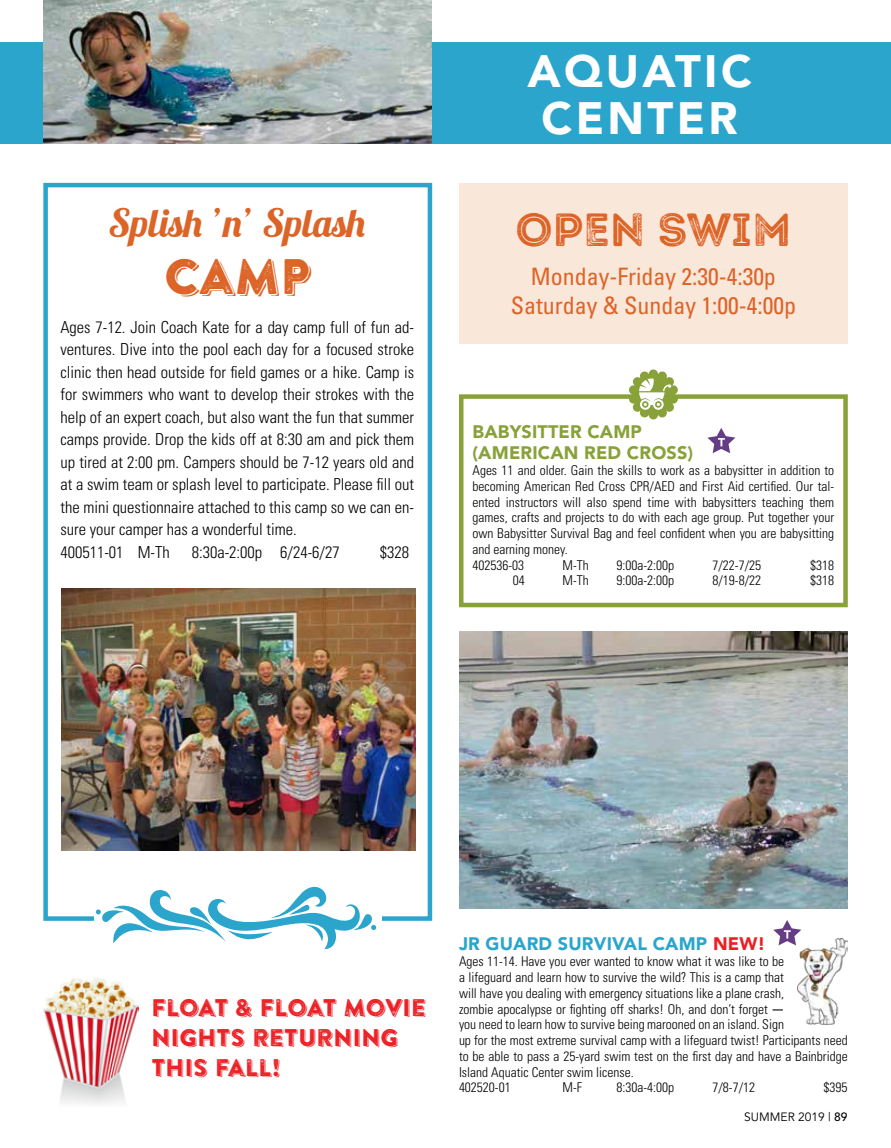
<style>
.page{position:relative;width:891px;height:1148px;background:#fff}
.page>*{position:absolute;margin:0;border:0;box-sizing:border-box;transform-origin:0 0}
.t1{font:49.5px "Brandon Printed One Shadow";color:#dd6427}
.t2{font:46.5px "Intro Rust G Base 2 Line";color:#dd6427}
.t3{font:900 45px/46.5px "Avenir";letter-spacing:.075em;color:#fff;text-align:center}
.t4{font:39px "Lobster 1.3";color:#dd6427}
.t5{font:condensed 24px/28.5px "Univers";color:#dd6427;text-align:center}
.t6{font:24px/30px "Brandon Printed One Shadow";color:#ed1f24}
.t7{font:900 18px/21.6px "Avenir";letter-spacing:.01em;color:#88a139}
.t8{font:900 18px "Avenir";letter-spacing:.01em;color:#2ba5cc}
.t9{font:300 condensed 16.5px/22.5px "Univers";color:#000}
.t10{font:300 condensed 13.5px/15.8px "Univers";color:#000}
.t11{font:12px "Avenir";color:#000}
.s1{color:#ed1f24}
.s2{font-family:"Gotham";font-weight:400;font-stretch:normal}
.s3{font-weight:500}
</style>
<div class="page">
<div style="left:0;top:42px;width:891px;height:102px;background:#2ba5cc"></div>
<div style="left:459px;top:183px;width:389px;height:161px;background:#f9e7da"></div>
<img style="left:43px;top:0;width:389px;height:143px">
<img style="left:62px;top:588px;width:354px;height:262px">
<img style="left:459px;top:631px;width:389px;height:277px">
<div style="left:43px;top:183px;width:389px;height:737px;border:4px solid #2ba5cc"></div>
<div style="left:94px;top:896px;width:287px;height:47px;background:#fff"></div>
<svg style="left:96px;top:886px;width:280px;height:64px"></svg>
<svg style="left:707px;top:428px;width:28px;height:25px"></svg>
<div style="left:459px;top:394px;width:389px;height:213px;border:4px solid #88a139"></div>
<svg style="left:629px;top:369px;width:49px;height:50px"></svg>
<img style="left:798px;top:938px;width:50px;height:86px">
<svg style="left:773px;top:920px;width:28px;height:25px"></svg>
<img style="left:43px;top:977px;width:95px;height:127px">
<h3 class="t4" style="left:109px;top:198px;width:259px">Splish ’n’ Splash</h3>
<h1 class="t1" style="left:163px;top:246px;width:149px">CAMP</h1>
<p class="t9" style="left:60px;top:315px;width:355px">Ages 7-12. Join Coach Kate for a day camp full of fun ad&shy;ventures. Dive into the pool each day for a focused stroke clinic then head outside for field games or a hike. Camp is for swimmers who want to develop their strokes with the help of an expert coach, but also want the fun that summer camps provide. Drop the kids off at 8:30 am and pick them up tired at 2:00 pm. Campers should be 7-12 years old and at a swim team or splash level to participate. Please fill out the mini questionnaire attached to this camp so we can en&shy;sure your camper has a wonderful time.<br>400511-01 M-Th</p>
<p class="t9" style="left:192px;top:540px;width:150px">8:30a-2:00p 6/24-6/27</p>
<p class="t9" style="left:380px;top:540px;width:31px">$328</p>
<h3 class="t3" style="left:527px;top:48px;width:226px">AQUATIC<br>CENTER</h3>
<h2 class="t2" style="left:516px;top:200px;width:277px">OPEN SWIM</h2>
<h3 class="t5" style="left:511px;top:262px;width:287px">Monday-Friday 2:30-4:30p<br>Saturday &amp; Sunday 1:00-4:00p</h3>
<h3 class="t7" style="left:472px;top:420px;width:222px">BABYSITTER CAMP (AMERICAN RED CROSS)</h3>
<p class="t10" style="left:472px;top:462px;width:363px">Ages 11 and older. Gain the skills to work as a babysitter in addition to becoming American Red Cross CPR/AED and First Aid certified. Our tal&shy;ented instructors will also spend time with babysitters teaching them games, crafts and projects to do with each age group. Put together your own Babysitter Survival Bag and feel confident when you are babysitting and earning money.<br>402536-03</p>
<p class="t10" style="left:563px;top:557px;width:28px">M-Th</p>
<p class="t10" style="left:617px;top:557px;width:59px">9:00a-2:00p</p>
<p class="t10" style="left:713px;top:557px;width:50px">7/22-7/25</p>
<p class="t10" style="left:810px;top:557px;width:25px">$318</p>
<p class="t10" style="left:513px;top:572px;width:13px">04</p>
<p class="t10" style="left:563px;top:572px;width:28px">M-Th</p>
<p class="t10" style="left:617px;top:572px;width:59px">9:00a-2:00p</p>
<p class="t10" style="left:713px;top:572px;width:50px">8/19-8/22</p>
<p class="t10" style="left:810px;top:572px;width:25px">$318</p>
<h3 class="t6" style="left:151px;top:993px;width:276px">FLOAT &amp; FLOAT MOVIE<br>NIGHTS RETURNING<br>THIS FALL!</h3>
<h3 class="t8" style="left:459px;top:933px;width:308px">JR GUARD SURVIVAL CAMP <span class="s1">NEW!</span></h3>
<p class="t10" style="left:459px;top:953px;width:390px">Ages 11-14. Have you ever wanted to know what it was like to be<br>a lifeguard and learn how to survive the wild? This is a camp that<br>will have you dealing with emergency situations like a plane crash,<br>zombie apocalypse or fighting off sharks! Oh, and don’t forget <span class="s2">—<br></span>you need to learn how to survive being marooned on an island. Sign<br>up for the most extreme survival camp with a lifeguard twist! Participants need to be able to pass a 25-yard swim test on the first day and have a Bainbridge Island Aquatic Center swim license.<br>402520-01</p>
<p class="t10" style="left:563px;top:1079px;width:21px">M-F</p>
<p class="t10" style="left:617px;top:1079px;width:59px">8:30a-4:00p</p>
<p class="t10" style="left:713px;top:1079px;width:44px">7/8-7/12</p>
<p class="t10" style="left:824px;top:1079px;width:25px">$395</p>
<p class="t11" style="left:744px;top:1109px;width:105px">SUMMER 2019 | <span class="s3">89</span></p>
</div>
